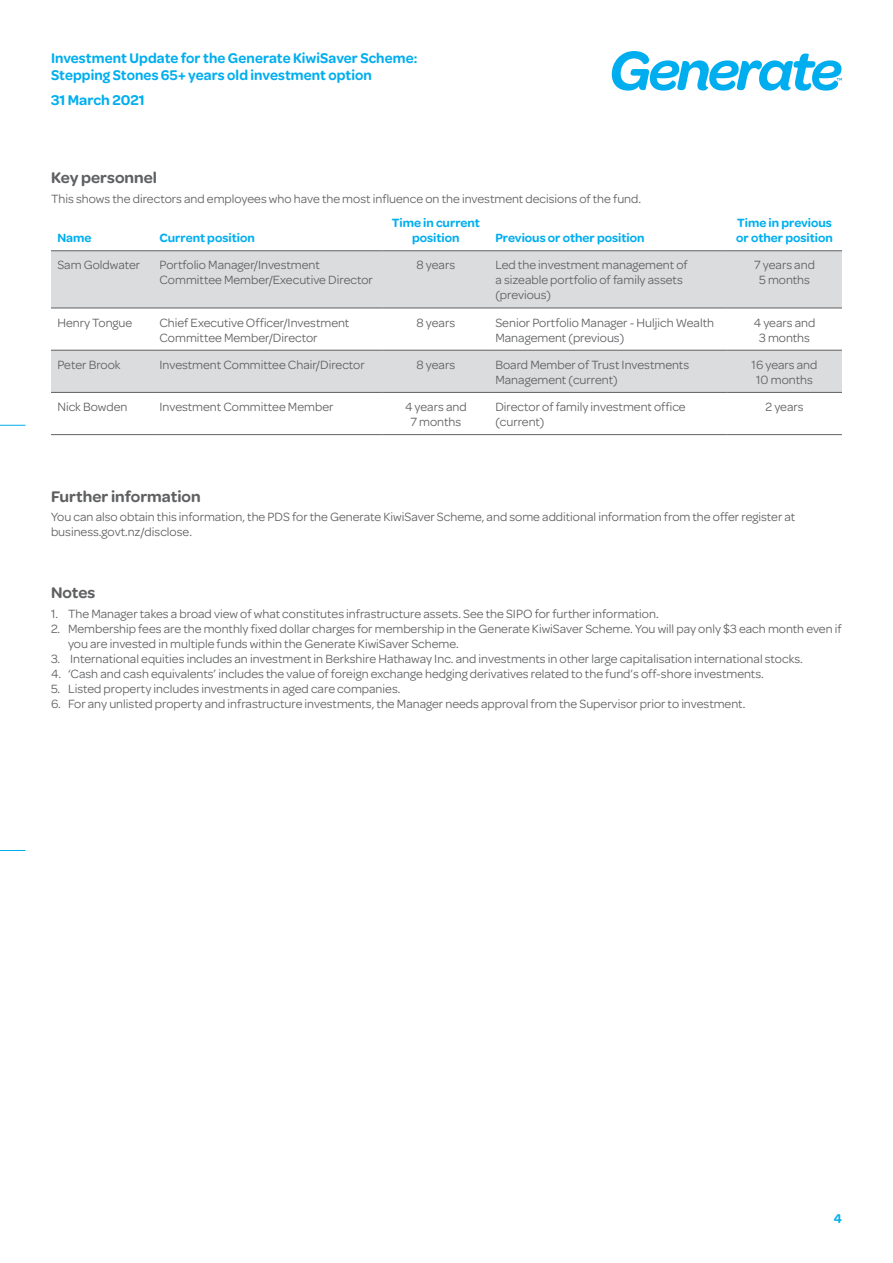
<style>
.page{position:relative;width:893px;height:1263px;background:#fff}
.page>*{position:absolute;margin:0;border:0;box-sizing:border-box;transform-origin:0 0}
.t1{font:600 16.5px "Omnes";color:#5f6062}
.t2{font:600 15px/16.5px "Omnes";letter-spacing:.005em;color:#00aeef;scale:.96 1}
.t3{font:600 15px "Omnes";letter-spacing:.005em;color:#00aeef}
.t4{font:600 13.5px "Omnes";color:#00aeef}
.t5{font:12.75px/15px "Omnes";color:#5f6062}
.t6{font:600 12.75px/15px "Omnes";color:#00aeef;text-align:center}
</style>
<div class="page">
<svg style="left:612px;top:51px;width:230px;height:40px"></svg>
<svg style="left:0;top:425px;width:26px;height:1px"></svg>
<svg style="left:0;top:850px;width:26px;height:1px"></svg>
<svg style="left:51px;top:251px;width:791px;height:141px;fill:#dbdcdd"></svg>
<hr style="left:51px;top:250px;width:102px;height:1px;background:#5f6062">
<hr style="left:153px;top:250px;width:230px;height:1px;background:#5f6062">
<hr style="left:383px;top:250px;width:106px;height:1px;background:#5f6062">
<hr style="left:489px;top:250px;width:238px;height:1px;background:#5f6062">
<hr style="left:727px;top:250px;width:115px;height:1px;background:#5f6062">
<hr style="left:51px;top:308px;width:102px;height:1px;background:#5f6062">
<hr style="left:153px;top:308px;width:230px;height:1px;background:#5f6062">
<hr style="left:383px;top:308px;width:106px;height:1px;background:#5f6062">
<hr style="left:489px;top:308px;width:238px;height:1px;background:#5f6062">
<hr style="left:727px;top:308px;width:115px;height:1px;background:#5f6062">
<hr style="left:51px;top:350px;width:102px;height:1px;background:#5f6062">
<hr style="left:153px;top:350px;width:230px;height:1px;background:#5f6062">
<hr style="left:383px;top:350px;width:106px;height:1px;background:#5f6062">
<hr style="left:489px;top:350px;width:238px;height:1px;background:#5f6062">
<hr style="left:727px;top:350px;width:115px;height:1px;background:#5f6062">
<hr style="left:51px;top:392px;width:102px;height:1px;background:#5f6062">
<hr style="left:153px;top:392px;width:230px;height:1px;background:#5f6062">
<hr style="left:383px;top:392px;width:106px;height:1px;background:#5f6062">
<hr style="left:489px;top:392px;width:238px;height:1px;background:#5f6062">
<hr style="left:727px;top:392px;width:115px;height:1px;background:#5f6062">
<hr style="left:51px;top:434px;width:102px;height:1px;background:#5f6062">
<hr style="left:153px;top:434px;width:230px;height:1px;background:#5f6062">
<hr style="left:383px;top:434px;width:106px;height:1px;background:#5f6062">
<hr style="left:489px;top:434px;width:238px;height:1px;background:#5f6062">
<hr style="left:727px;top:434px;width:115px;height:1px;background:#5f6062">
<p class="t2" style="left:51px;top:50px;width:383px">Investment Update for the Generate KiwiSaver Scheme:<br>Stepping Stones 65+ years old investment option</p>
<p class="t3" style="left:51px;top:91px;width:95px">31 March 2021</p>
<p class="t1" style="left:51px;top:168px;width:107px">Key personnel</p>
<p class="t5" style="left:51px;top:191px;width:592px">This shows the directors and employees who have the most influence on the investment decisions of the fund.</p>
<p class="t6" style="left:57px;top:230px;width:36px">Name</p>
<p class="t6" style="left:159px;top:230px;width:97px">Current position</p>
<p class="t6" style="left:392px;top:215px;width:90px">Time in current position</p>
<p class="t6" style="left:495px;top:230px;width:151px">Previous or other position</p>
<p class="t6" style="left:736px;top:215px;width:98px;text-align:left">Time in previous or other position</p>
<p class="t5" style="left:57px;top:258px;width:84px">Sam Goldwater</p>
<p class="t5" style="left:159px;top:258px;width:215px">Portfolio Manager/Investment<br>Committee Member/Executive Director</p>
<p class="t5" style="left:417px;top:258px;width:40px">8 years</p>
<p class="t5" style="left:495px;top:258px;width:194px">Led the investment management of a sizeable portfolio of family assets (previous)</p>
<p class="t5" style="left:754px;top:258px;width:62px;text-align:center">7 years and<br>5 months</p>
<p class="t5" style="left:57px;top:315px;width:76px">Henry Tongue</p>
<p class="t5" style="left:159px;top:315px;width:191px">Chief Executive Officer/Investment<br>Committee Member/Director</p>
<p class="t5" style="left:417px;top:315px;width:40px">8 years</p>
<p class="t5" style="left:495px;top:315px;width:220px">Senior Portfolio Manager - Huljich Wealth<br>Management (previous)</p>
<p class="t5" style="left:754px;top:315px;width:63px;text-align:center">4 years and<br>3 months</p>
<p class="t5" style="left:57px;top:357px;width:65px">Peter Brook</p>
<p class="t5" style="left:159px;top:357px;width:207px">Investment Committee Chair/Director</p>
<p class="t5" style="left:417px;top:357px;width:40px">8 years</p>
<p class="t5" style="left:495px;top:357px;width:195px">Board Member of Trust Investments<br>Management (current)</p>
<p class="t5" style="left:752px;top:357px;width:67px;text-align:center">16 years and<br>10 months</p>
<p class="t5" style="left:57px;top:399px;width:72px">Nick Bowden</p>
<p class="t5" style="left:159px;top:399px;width:175px">Investment Committee Member</p>
<p class="t5" style="left:405px;top:399px;width:63px;text-align:center">4 years and<br>7 months</p>
<p class="t5" style="left:495px;top:399px;width:192px">Director of family investment office (current)</p>
<p class="t5" style="left:765px;top:399px;width:39px">2 years</p>
<p class="t1" style="left:51px;top:487px;width:151px">Further information</p>
<p class="t5" style="left:51px;top:510px;width:746px">You can also obtain this information, the PDS for the Generate KiwiSaver Scheme, and some additional information from the offer register at business.govt.nz/disclose.</p>
<p class="t1" style="left:51px;top:583px;width:46px">Notes</p>
<p class="t5" style="left:51px;top:606px;width:609px">1. The Manager takes a broad view of what constitutes infrastructure assets. See the SIPO for further information.</p>
<p class="t5" style="left:68px;top:621px;width:775px;text-indent:-17px">2. Membership fees are the monthly fixed dollar charges for membership in the Generate KiwiSaver Scheme. You will pay only $3 each month even if you are invested in multiple funds within the Generate KiwiSaver Scheme.</p>
<p class="t5" style="left:51px;top:651px;width:753px">3. International equities includes an investment in Berkshire Hathaway Inc. and investments in other large capitalisation international stocks.</p>
<p class="t5" style="left:51px;top:666px;width:714px">4. ‘Cash and cash equivalents’ includes the value of foreign exchange hedging derivatives related to the fund’s off-shore investments.</p>
<p class="t5" style="left:51px;top:681px;width:351px">5. Listed property includes investments in aged care companies.</p>
<p class="t5" style="left:51px;top:696px;width:696px">6. For any unlisted property and infrastructure investments, the Manager needs approval from the Supervisor prior to investment.</p>
<p class="t4" style="left:834px;top:1210px;width:10px">4</p>
</div>
